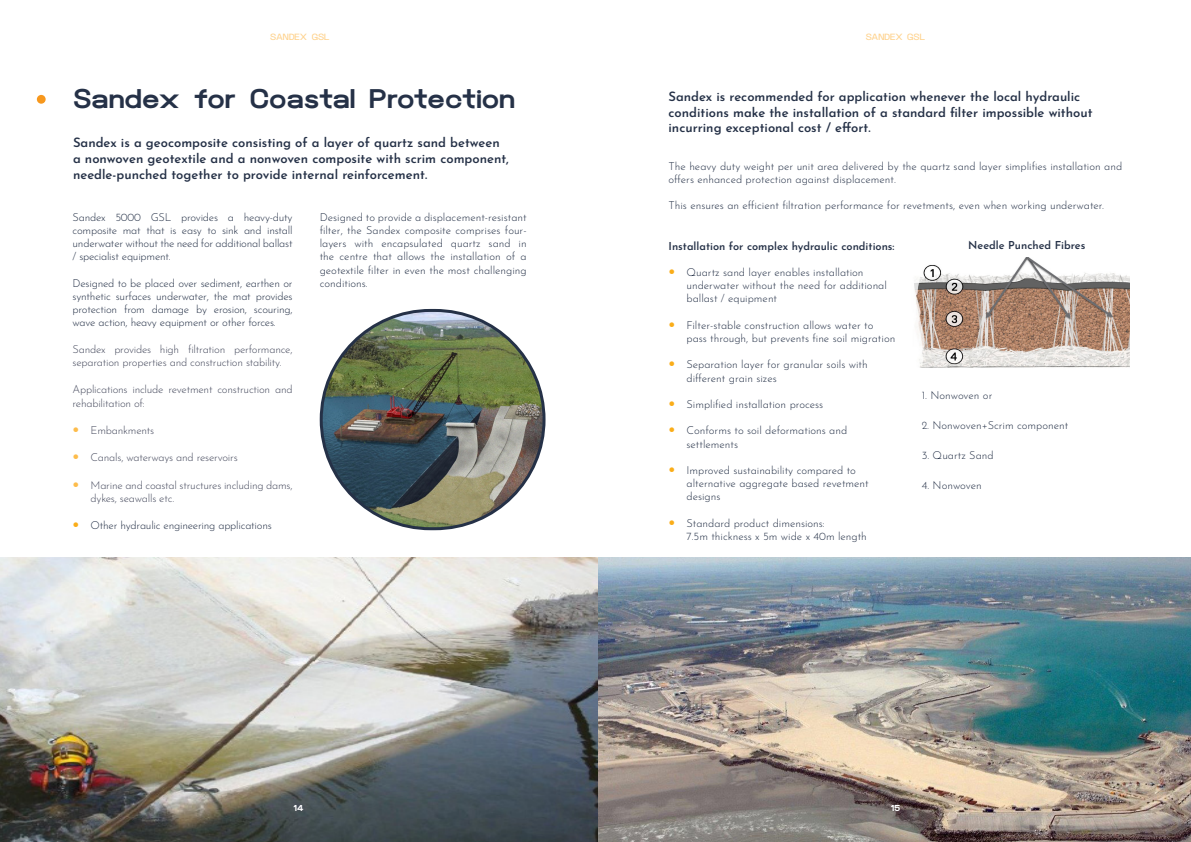
<style>
.page{position:relative;width:1191px;height:842px;background:#fff}
.page>*{position:absolute;margin:0;border:0;box-sizing:border-box;transform-origin:0 0}
.Titel{font:800 27px "Clover Grotesk";color:#253147}
.Inleiding{font:600 13px/15.6px "Josefin Sans";color:#253147}
.Broodtekst{font:300 11px/13.2px "Josefin Sans";color:#253147}
.mid_text{font:300 11px/13.2px "Josefin Sans";letter-spacing:-.02em;color:#474b5e}
.Inhoudstafel_-_Titel{font:300 11px "Josefin Sans";color:#253147}
.Broodtekst-2{font:600 11px "Josefin Sans";color:#253147}
.Broodtekst-3{font:300 11px "Josefin Sans";letter-spacing:-.02em;color:#253147}
.Inhoudstafel_-_Titel-2{font:600 11px "Josefin Sans";color:#253147}
.t1{font:500 9px "Clover Grotesk";color:#fed28d}
.t2{font:800 9px "Clover Grotesk";color:#fff}
.s1{font-weight:700;font-size:14px;color:#fdbc4b}
.s2{font-weight:700;font-size:14px;color:#faad19}
</style>
<div class="page">
<img style="left:597px;top:557px;width:594px;height:285px">
<img style="left:0;top:557px;width:597px;height:285px">
<img style="left:914px;top:257px;width:215px;height:111px">
<div style="left:37px;top:95px;width:9px;height:9px;background:#f7981d;border-radius:50%"></div>
<img style="left:321px;top:310px;width:223px;height:219px;border-radius:109px">
<p class="t1" style="left:270px;top:32px;width:61px">SANDEX GSL</p>
<p class="t1" style="left:865px;top:32px;width:61px">SANDEX GSL</p>
<p class="Titel" style="left:73px;top:83px;width:444px">Sandex for Coastal Protection</p>
<p class="Inleiding" style="left:73px;top:133px;width:437px">Sandex is a geocomposite consisting of a layer of quartz sand between a nonwoven geotextile and a nonwoven composite with scrim component, needle-punched together to provide internal reinforcement.</p>
<p class="Broodtekst" style="left:320px;top:209px;width:208px;text-align:justify">Designed to provide a displacement-resistant filter, the Sandex composite comprises four&shy;layers with encapsulated quartz sand in the centre that allows the installation of a geotextile filter in even the most challenging conditions.</p>
<p class="Broodtekst" style="left:73px;top:209px;width:221px;text-align:justify">Sandex 5000 GSL provides a heavy-duty composite mat that is easy to sink and install underwater without the need for additional ballast / specialist equipment.</p>
<p class="Broodtekst" style="left:73px;top:275px;width:221px;text-align:justify">Designed to be placed over sediment, earthen or synthetic surfaces underwater, the mat provides protection from damage by erosion, scouring, wave action, heavy equipment or other forces.</p>
<p class="mid_text" style="left:73px;top:341px;width:221px">Sandex provides high filtration performance, separation properties and construction stability.</p>
<p class="mid_text" style="left:73px;top:382px;width:221px">Applications include revetment construction and rehabilitation of:</p>
<p class="mid_text" style="left:73px;top:423px;width:83px"><span class="s1">•</span> Embankments</p>
<p class="mid_text" style="left:73px;top:450px;width:167px"><span class="s1">•</span> Canals, waterways and reservoirs</p>
<p class="mid_text" style="left:91px;top:477px;width:203px;text-indent:-18px"><span class="s1">•</span> Marine and coastal structures including dams, dykes, seawalls etc.</p>
<p class="Broodtekst-3" style="left:73px;top:517px;width:201px"><span class="s2">•</span> Other hydraulic engineering applications</p>
<p class="Inleiding" style="left:668px;top:87px;width:425px">Sandex is recommended for application whenever the local hydraulic conditions make the installation of a standard filter impossible without incurring exceptional cost / effort.</p>
<p class="Broodtekst" style="left:668px;top:158px;width:455px">The heavy duty weight per unit area delivered by the quartz sand layer simplifies installation and offers enhanced protection against displacement.</p>
<p class="Broodtekst" style="left:668px;top:198px;width:437px">This ensures an efficient filtration performance for revetments, even when working underwater.</p>
<p class="Broodtekst-2" style="left:668px;top:236px;width:227px">Installation for complex hydraulic conditions:</p>
<p class="Broodtekst" style="left:686px;top:264px;width:202px;text-indent:-18px"><span class="s2">•</span> Quartz sand layer enables installation underwater without the need for additional ballast / equipment</p>
<p class="Broodtekst" style="left:686px;top:317px;width:210px;text-indent:-18px"><span class="s2">•</span> Filter-stable construction allows water to pass through, but prevents fine soil migration</p>
<p class="Broodtekst" style="left:686px;top:357px;width:183px;text-indent:-18px"><span class="s2">•</span> Separation layer for granular soils with different grain sizes</p>
<p class="Broodtekst" style="left:668px;top:396px;width:156px"><span class="s2">•</span> Simplified installation process</p>
<p class="Broodtekst" style="left:686px;top:423px;width:162px;text-indent:-18px"><span class="s2">•</span> Conforms to soil deformations and settlements</p>
<p class="Broodtekst" style="left:686px;top:462px;width:184px;text-indent:-18px"><span class="s2">•</span> Improved sustainability compared to alternative aggregate based revetment designs</p>
<p class="Broodtekst" style="left:686px;top:515px;width:182px;text-indent:-18px"><span class="s2">•</span> Standard product dimensions:<br>7.5m thickness x 5m wide x 40m length</p>
<p class="Inhoudstafel_-_Titel-2" style="left:968px;top:236px;width:119px">Needle Punched Fibres</p>
<p class="Inhoudstafel_-_Titel" style="left:921px;top:386px;width:72px">1. Nonwoven or</p>
<p class="Inhoudstafel_-_Titel" style="left:921px;top:416px;width:148px">2. Nonwoven+Scrim component</p>
<p class="Inhoudstafel_-_Titel" style="left:921px;top:446px;width:73px">3. Quartz Sand</p>
<p class="Inhoudstafel_-_Titel" style="left:921px;top:476px;width:62px">4. Nonwoven</p>
<p class="t2" style="left:293px;top:803px;width:12px">14</p>
<p class="t2" style="left:890px;top:803px;width:11px">15</p>
</div>
